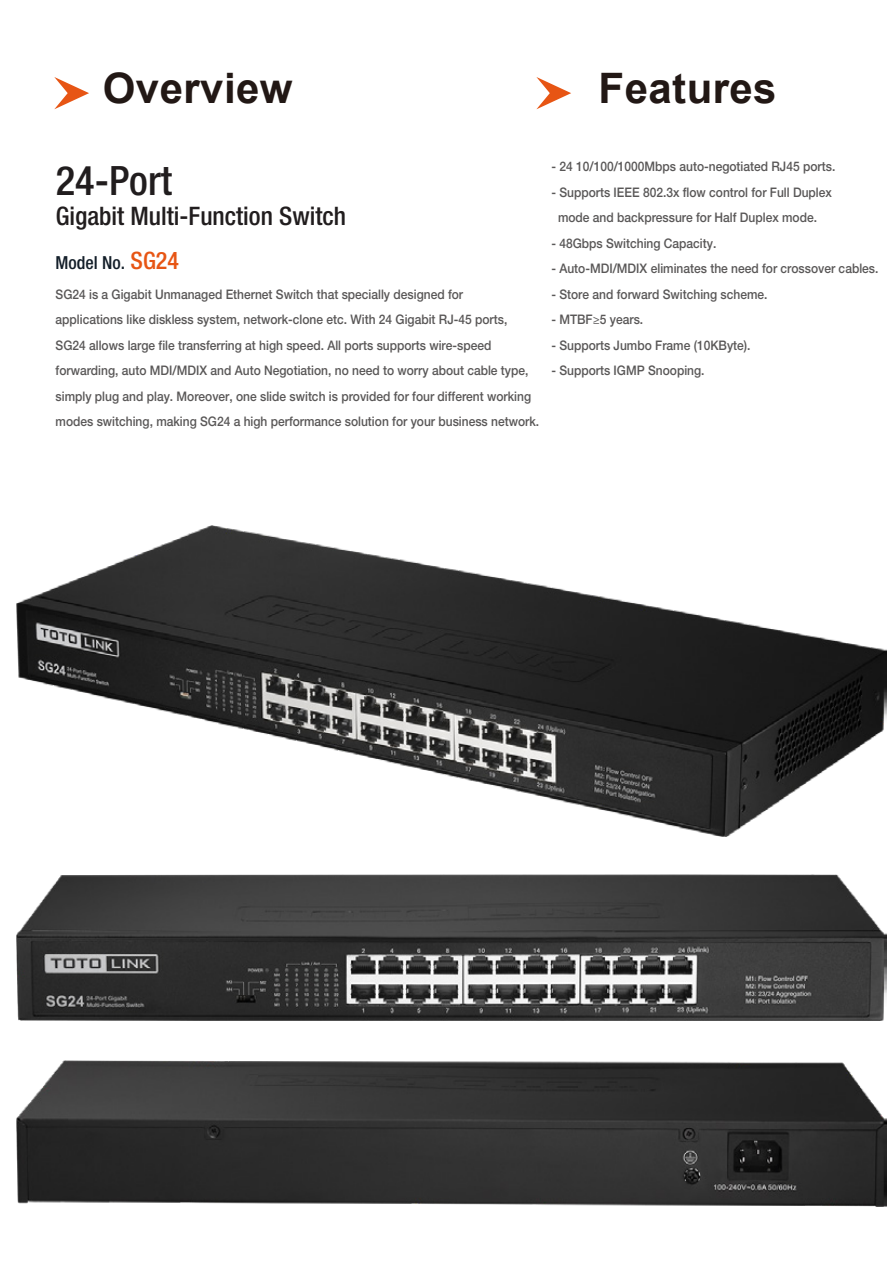
<style>
.page{position:relative;width:893px;height:1263px;background:#fff}
.page>*{position:absolute;margin:0;border:0;box-sizing:border-box;transform-origin:0 0}
.t1{font:700 42px "Arial";letter-spacing:.01em;color:#221815}
.t2{font:500 condensed 40.5px "Helvetica Neue";color:#211d1e}
.t3{font:500 condensed 25.5px "Helvetica Neue";color:#211d1e}
.t4{font:500 condensed 18px "Helvetica Neue";color:#131e29}
.t5{font:500 13.2px/25.5px "Helvetica Neue";color:#595757;scale:.91 1}
.s1{font-size:24px;color:#e75514}
.s2{font-family:"Myriad Pro";font-weight:400}
</style>
<div class="page">
<svg style="left:536px;top:77px;width:35px;height:32px"></svg>
<svg style="left:54px;top:77px;width:35px;height:32px"></svg>
<img style="left:16px;top:526px;width:870px;height:310px">
<img style="left:16px;top:874px;width:870px;height:146px">
<img style="left:16px;top:1061px;width:870px;height:146px">
<h1 class="t1" style="left:103px;top:59px;width:191px">Overview</h1>
<h1 class="t1" style="left:599px;top:59px;width:179px">Features</h1>
<h2 class="t2" style="left:56px;top:156px;width:118px">24-Port</h2>
<h3 class="t3" style="left:56px;top:200px;width:292px">Gigabit Multi-Function Switch</h3>
<h3 class="t4" style="left:56px;top:252px;width:125px">Model No. <span class="s1">SG24</span></h3>
<p class="t5" style="left:56px;top:281px;width:533px">SG24 is a Gigabit Unmanaged Ethernet Switch that specially designed for<br>applications like diskless system, network-clone etc. With 24 Gigabit RJ-45 ports, SG24 allows large file transferring at high speed. All ports supports wire-speed forwarding, auto MDI/MDIX and Auto Negotiation, no need to worry about cable type, simply plug and play. Moreover, one slide switch is provided for four different working modes switching, making SG24 a high performance solution for your business network.</p>
<p class="t5" style="left:551px;top:154px;width:313px">- 24 10/100/1000Mbps auto-negotiated RJ45 ports.</p>
<p class="t5" style="left:558px;top:179px;width:302px;text-indent:-7px">- Supports IEEE 802.3x flow control for Full Duplex mode and backpressure for Half Duplex mode.</p>
<p class="t5" style="left:551px;top:230px;width:183px">- 48Gbps Switching Capacity.</p>
<p class="t5" style="left:551px;top:256px;width:361px">- Auto-MDI/MDIX eliminates the need for crossover cables.</p>
<p class="t5" style="left:551px;top:281px;width:239px">- Store and forward Switching scheme.</p>
<p class="t5" style="left:551px;top:307px;width:102px">- MTBF<span class="s2">≥</span>5 years.</p>
<p class="t5" style="left:551px;top:332px;width:220px">- Supports Jumbo Frame (10KByte).</p>
<p class="t5" style="left:551px;top:358px;width:170px">- Supports IGMP Snooping.</p>
</div>
